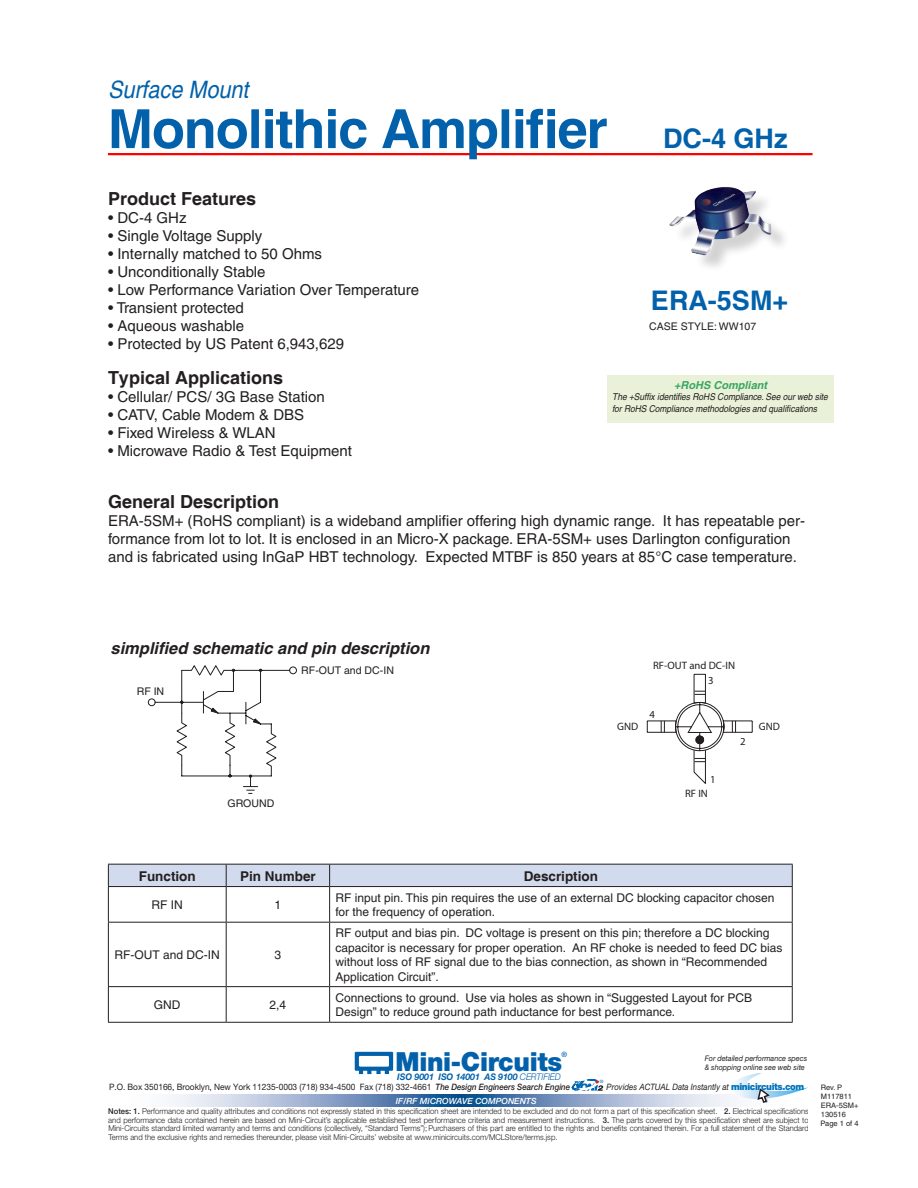
<style>
.page{position:relative;width:918px;height:1188px;background:#fff}
.page>*{position:absolute;margin:0;border:0;box-sizing:border-box;transform-origin:0 0}
.t1{font:700 54px "Helvetica";letter-spacing:-.02em;color:#0261aa}
.t2{font:700 27px "Helvetica";color:#0261aa}
.t3{font:900 26.4px "Helvetica Neue";letter-spacing:-.015em;color:#0261aa}
.t4{font:italic 24px "Helvetica";color:#0261aa;scale:.9 1}
.sections-head{font:700 18px "Helvetica";color:#231f20}
.t5{font:italic 700 16.5px "Helvetica";color:#231f20}
.sections-body{font:15px/18px "Helvetica";color:#231f20}
.FEAT___APPL{font:15px "Helvetica";color:#231f20}
.t6{font:700 13.5px "Helvetica";color:#231f20}
.table-contents{font:12px/14.4px "Helvetica";color:#231f20}
.t7{font:italic 700 10.95px "Helvetica";color:rgb(13 147 68/.8)}
.t8{font:10.65px "Helvetica";color:#231f20}
.t9{font:10.5px "Helvetica";color:#231f20}
.t10{font:italic 9.45px/11.2px "Helvetica";letter-spacing:-.005em;color:#231f20;scale:.9 1}
.t11{font:italic 700 9.15px "Helvetica Neue";color:#0261aa;scale:.95 1}
.t12{font:8.85px "Helvetica Neue";letter-spacing:-.005em;color:#231f20;scale:.95 1}
.t13{font:italic 8.85px "Helvetica Neue";color:#231f20;scale:.9 1}
.t14{font:italic 500 8.55px "Helvetica Neue";color:#fff}
.t15{font:300 8.1px/8.6px "Helvetica Neue";color:#231f20;text-align:justify;scale:.95 1}
.t16{font:italic 7.65px/8.9px "Helvetica Neue";color:#231f20;scale:.95 1}
.t17{font:7.5px "Helvetica";color:#231f20}
.t18{font:500 7.35px "Helvetica Neue";color:#0261aa}
.t19{font:4.35px "Helvetica";color:#0166b3;scale:1.11 1}
.s1{font-size:27px}
.s2{font-weight:300}
.s3{font-weight:500;font-style:italic}
.s4{font-weight:900;font-style:normal;font-size:9.6px;color:#0072bc}
.s5{font-weight:500}
</style>
<div class="page">
<svg style="left:355px;top:1052px;width:38px;height:22px"></svg>
<svg style="left:571px;top:1079px;width:32px;height:12px"></svg>
<svg style="left:169px;top:1094px;width:554px;height:12px;background:#8da7c9"></svg>
<svg style="left:723px;top:1073px;width:85px;height:34px"></svg>
<hr style="left:108px;top:153px;width:705px;height:2px;background:#f00">
<div style="left:108px;top:864px;width:685px;height:22px;background:#d2dbee"></div>
<hr style="left:108px;top:886px;width:118px;height:1px;background:#231f20">
<hr style="left:108px;top:887px;width:1px;height:35px;background:#231f20">
<hr style="left:226px;top:886px;width:104px;height:1px;background:#231f20">
<hr style="left:226px;top:887px;width:1px;height:35px;background:#231f20">
<hr style="left:330px;top:886px;width:463px;height:1px;background:#231f20">
<hr style="left:329px;top:887px;width:1px;height:35px;background:#231f20">
<hr style="left:792px;top:887px;width:1px;height:35px;background:#231f20">
<hr style="left:108px;top:922px;width:118px;height:1px;background:#231f20">
<hr style="left:108px;top:923px;width:1px;height:63px;background:#231f20">
<hr style="left:226px;top:922px;width:104px;height:1px;background:#231f20">
<hr style="left:226px;top:923px;width:1px;height:63px;background:#231f20">
<hr style="left:330px;top:922px;width:463px;height:1px;background:#231f20">
<hr style="left:329px;top:923px;width:1px;height:63px;background:#231f20">
<hr style="left:792px;top:923px;width:1px;height:63px;background:#231f20">
<hr style="left:108px;top:986px;width:118px;height:1px;background:#231f20">
<hr style="left:108px;top:987px;width:1px;height:35px;background:#231f20">
<hr style="left:226px;top:986px;width:104px;height:1px;background:#231f20">
<hr style="left:226px;top:987px;width:1px;height:35px;background:#231f20">
<hr style="left:330px;top:986px;width:463px;height:1px;background:#231f20">
<hr style="left:329px;top:987px;width:1px;height:35px;background:#231f20">
<hr style="left:792px;top:987px;width:1px;height:35px;background:#231f20">
<hr style="left:108px;top:1022px;width:118px;height:1px;background:#231f20">
<hr style="left:226px;top:1022px;width:104px;height:1px;background:#231f20">
<hr style="left:330px;top:1022px;width:463px;height:1px;background:#231f20">
<svg style="left:147px;top:665px;width:150px;height:129px"></svg>
<img style="left:669px;top:187px;width:115px;height:80px">
<svg style="left:647px;top:674px;width:106px;height:110px"></svg>
<div style="left:608px;top:375px;width:226px;height:47px;background:#e9f2d8"></div>
<p class="t4" style="left:108px;top:75px;width:158px">Surface Mount</p>
<p class="t1" style="left:108px;top:96px;width:681px">Monolithic Amplifier <span class="s1">DC-4 GHz</span></p>
<p class="sections-head" style="left:108px;top:188px;width:150px">Product Features</p>
<p class="sections-body" style="left:108px;top:209px;width:80px">• DC-4 GHz</p>
<p class="sections-body" style="left:108px;top:227px;width:156px">• Single Voltage Supply</p>
<p class="sections-body" style="left:108px;top:245px;width:216px">• Internally matched to 50 Ohms</p>
<p class="sections-body" style="left:108px;top:263px;width:159px">• Unconditionally Stable</p>
<p class="sections-body" style="left:108px;top:281px;width:313px">• Low Performance Variation Over Temperature</p>
<p class="sections-body" style="left:108px;top:299px;width:137px">• Transient protected</p>
<p class="FEAT___APPL" style="left:108px;top:317px;width:138px">• Aqueous washable</p>
<p class="sections-body" style="left:108px;top:335px;width:238px">• Protected by US Patent 6,943,629</p>
<p class="sections-head" style="left:108px;top:367px;width:177px">Typical Applications</p>
<p class="sections-body" style="left:108px;top:388px;width:219px">• Cellular/ PCS/ 3G Base Station</p>
<p class="sections-body" style="left:108px;top:406px;width:198px">• CATV, Cable Modem &amp; DBS</p>
<p class="sections-body" style="left:108px;top:424px;width:169px">• Fixed Wireless &amp; WLAN</p>
<p class="sections-body" style="left:108px;top:442px;width:246px">• Microwave Radio &amp; Test Equipment</p>
<p class="t2" style="left:651px;top:284px;width:139px">ERA-5SM+</p>
<p class="t9" style="left:649px;top:321px;width:109px">CASE STYLE: WW107</p>
<h3 class="t7" style="left:674px;top:378px;width:95px">+RoHS Compliant</h3>
<p class="t10" style="left:612px;top:391px;width:241px">The +Suffix identifies RoHS Compliance. See our web site for RoHS Compliance methodologies and qualifications</p>
<p class="sections-head" style="left:108px;top:490px;width:173px">General Description</p>
<p class="sections-body" style="left:108px;top:511px;width:699px">ERA-5SM+ (RoHS compliant) is a wideband amplifier offering high dynamic range. It has repeatable per&shy;formance from lot to lot. It is enclosed in an Micro-X package. ERA-5SM+ uses Darlington configuration and is fabricated using InGaP HBT technology. Expected MTBF is 850 years at 85°C case temperature.</p>
<p class="t5" style="left:111px;top:638px;width:320px">simplified schematic and pin description</p>
<p class="t9" style="left:137px;top:686px;width:29px">RF IN</p>
<p class="t9" style="left:301px;top:664px;width:94px">RF-OUT and DC-IN</p>
<p class="t9" style="left:228px;top:797px;width:48px">GROUND</p>
<p class="t8" style="left:653px;top:659px;width:83px">RF-OUT and DC-IN</p>
<p class="t8" style="left:650px;top:708px;width:7px">4</p>
<p class="t8" style="left:708px;top:674px;width:7px">3</p>
<p class="t8" style="left:617px;top:720px;width:23px">GND</p>
<p class="t8" style="left:759px;top:720px;width:23px">GND</p>
<p class="t8" style="left:710px;top:773px;width:7px">1</p>
<p class="t8" style="left:685px;top:787px;width:24px">RF IN</p>
<p class="t8" style="left:740px;top:735px;width:7px">2</p>
<p class="t6" style="left:139px;top:868px;width:58px">Function</p>
<p class="t6" style="left:240px;top:868px;width:77px">Pin Number</p>
<p class="t6" style="left:524px;top:868px;width:76px">Description</p>
<p class="table-contents" style="left:152px;top:898px;width:33px">RF IN</p>
<p class="table-contents" style="left:275px;top:898px;width:8px">1</p>
<p class="table-contents" style="left:336px;top:890px;width:440px">RF input pin. This pin requires the use of an external DC blocking capacitor chosen for the frequency of operation.</p>
<p class="table-contents" style="left:115px;top:948px;width:107px">RF-OUT and DC-IN</p>
<p class="table-contents" style="left:275px;top:948px;width:8px">3</p>
<p class="table-contents" style="left:336px;top:926px;width:448px">RF output and bias pin. DC voltage is present on this pin; therefore a DC blocking capacitor is necessary for proper operation. An RF choke is needed to feed DC bias without loss of RF signal due to the bias connection, as shown in “Recommended Application Circuit”.</p>
<p class="table-contents" style="left:154px;top:998px;width:28px">GND</p>
<p class="table-contents" style="left:270px;top:998px;width:18px">2,4</p>
<p class="table-contents" style="left:336px;top:990px;width:418px">Connections to ground. Use via holes as shown in “Suggested Layout for PCB<br>Design” to reduce ground path inductance for best performance.</p>
<h3 class="t3" style="left:396px;top:1046px;width:168px">Mini-Circuits</h3>
<p class="t11" style="left:397px;top:1071px;width:174px">ISO 9001 ISO 14001 AS 9100 <span class="s2">CERTIFIED</span></p>
<p class="t18" style="left:561px;top:1050px;width:7px">®</p>
<p class="t12" style="left:109px;top:1082px;width:487px">P.O. Box 350166, Brooklyn, New York 11235-0003 (718) 934-4500 Fax (718) 332-4661 <span class="s3">The Design Engineers Search Engine</span></p>
<p class="t13" style="left:607px;top:1082px;width:221px">Provides ACTUAL Data Instantly at <span class="s4">minicircuits.com</span></p>
<p class="t16" style="left:705px;top:1054px;width:109px">For detailed performance specs &amp; shopping online see web site</p>
<p class="t19" style="left:600px;top:1079px;width:5px">®</p>
<p class="t15" style="left:108px;top:1107px;width:739px"><span class="s5">Notes: 1.</span> Performance and quality attributes and conditions not expressly stated in this specification sheet are intended to be excluded and do not form a part of this specification sheet. <span class="s5">2.</span> Electrical specifications and performance data contained herein are based on Mini-Circuit’s applicable established test performance criteria and measurement instructions. <span class="s5">3.</span> The parts covered by this specification sheet are subject to Mini-Circuits standard limited warranty and terms and conditions (collectively, “Standard Terms”); Purchasers of this part are entitled to the rights and benefits contained therein. For a full statement of the Standard Terms and the exclusive rights and remedies thereunder, please visit Mini-Circuits’ website at www.minicircuits.com/MCLStore/terms.jsp.</p>
<p class="t14" style="left:396px;top:1096px;width:142px">IF/RF MICROWAVE COMPONENTS</p>
<p class="t17" style="left:821px;top:1083px;width:23px">Rev. P</p>
<p class="t17" style="left:821px;top:1092px;width:33px">M117811</p>
<p class="t17" style="left:821px;top:1101px;width:39px">ERA-5SM+</p>
<p class="t17" style="left:821px;top:1110px;width:27px">130516</p>
<p class="t17" style="left:820px;top:1119px;width:40px">Page 1 of 4</p>
</div>
